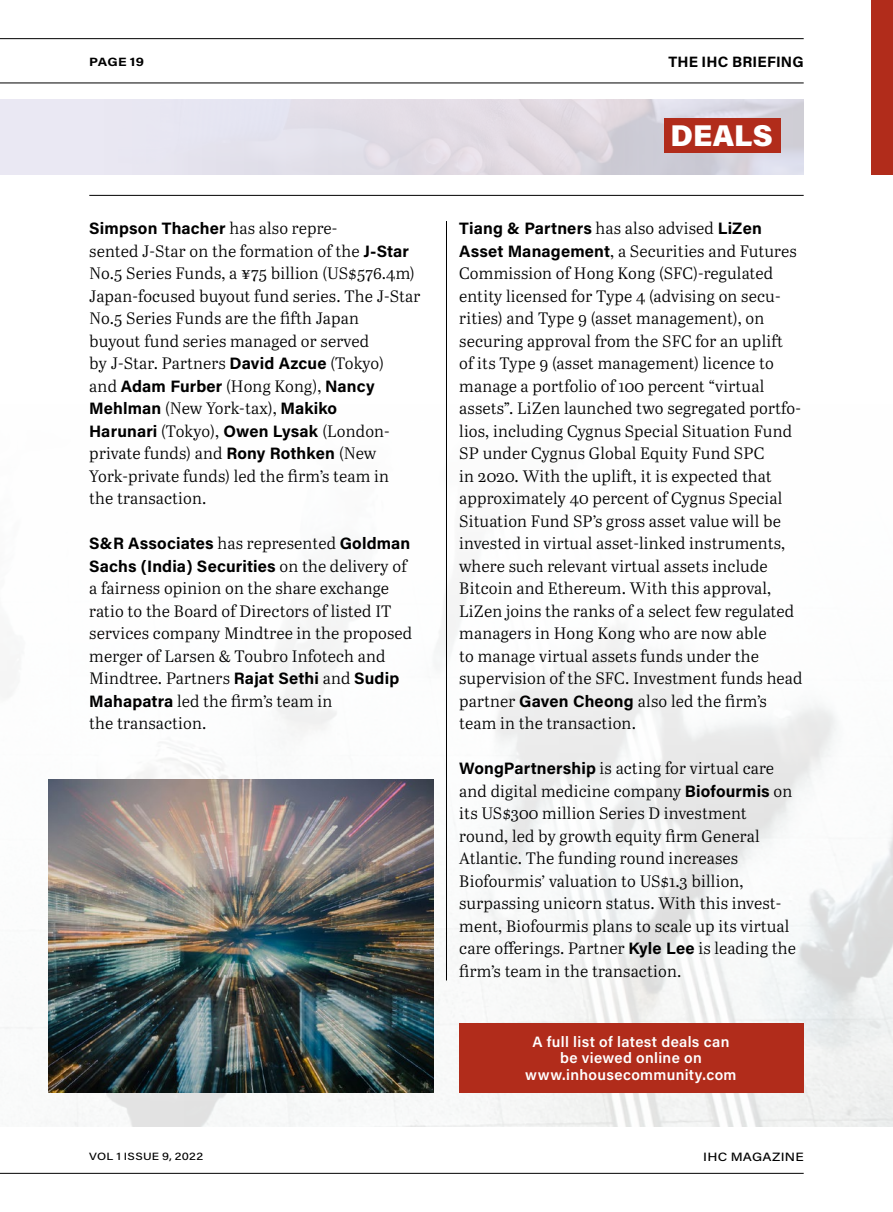
<style>
.page{position:relative;width:893px;height:1212px;background:#fff}
.page>*{position:absolute;margin:0;border:0;box-sizing:border-box;transform-origin:0 0}
.Running_head{font:900 30px "Acumin Pro";letter-spacing:.005em;color:#fff}
.Body_Std{font:16.5px/22.5px "Abril Text Lt";letter-spacing:.01em;color:#000}
.Running_head-2{font:600 15px/16.5px "Acumin Pro";letter-spacing:.025em;color:#fff;text-align:center}
.Running_head-3{font:700 15px "Acumin Pro";letter-spacing:.01em;color:#000}
.t1{font:500 12px "Acumin Pro";letter-spacing:.015em;color:#000;scale:1.15 1}
.t2{font:700 12px "Acumin Pro";letter-spacing:.005em;color:#000;scale:1.15 1}
.t3{font:500 10.5px "Acumin Pro";letter-spacing:.02em;color:#000;scale:1.15 1}
.s1{font-family:"Acumin Pro";font-weight:700}
</style>
<div class="page">
<hr style="left:0;top:1173px;width:804px;height:1px;background:#000">
<img style="left:0;top:592px;width:893px;height:534px">
<hr style="left:446px;top:221px;width:1px;height:759px;background:#000">
<img style="left:48px;top:779px;width:386px;height:314px">
<hr style="left:89px;top:195px;width:715px;height:1px;background:#000">
<div style="left:0;top:99px;width:804px;height:75px;background:#eae8f3"></div>
<img style="left:258px;top:99px;width:546px;height:75px">
<div style="left:664px;top:118px;width:116px;height:35px;background:#b12c1b"></div>
<div style="left:459px;top:1023px;width:345px;height:69px;background:#b12c1b"></div>
<div style="left:872px;top:0;width:21px;height:174px;background:#b12c1b"></div>
<hr style="left:0;top:83px;width:804px;height:1px;background:#000">
<hr style="left:0;top:38px;width:804px;height:1px;background:#000">
<p class="t2" style="left:89px;top:53px;width:49px">PAGE 19</p>
<p class="Body_Std" style="left:89px;top:216px;width:333px"><span class="s1">Simpson Thacher</span> has also repre-<br>sented J-Star on the formation of the <span class="s1">J-Star </span>No.5 Series Funds, a ¥75 billion (US$576.4m)<br>Japan-focused buyout fund series. The J-Star No.5 Series Funds are the fifth Japan<br>buyout fund series managed or served<br>by J-Star. Partners <span class="s1">David Azcue</span> (Tokyo)<br>and <span class="s1">Adam Furber</span> (Hong Kong), <span class="s1">Nancy Mehlman</span> (New York-tax), <span class="s1">Makiko<br>Harunari</span> (Tokyo), <span class="s1">Owen Lysak</span> (London&shy;private funds) and <span class="s1">Rony Rothken</span> (New York-private funds) led the firm’s team in<br>the transaction.</p>
<p class="Body_Std" style="left:89px;top:531px;width:325px"><span class="s1">S&amp;R Associates</span> has represented <span class="s1">Goldman Sachs (India) Securities</span> on the delivery of a fairness opinion on the share exchange ratio to the Board of Directors of listed IT services company Mindtree in the proposed merger of Larsen &amp; Toubro Infotech and Mindtree. Partners <span class="s1">Rajat Sethi</span> and <span class="s1">Sudip Mahapatra</span> led the firm’s team in<br>the transaction.</p>
<p class="Running_head-3" style="left:668px;top:51px;width:137px">THE IHC BRIEFING</p>
<p class="Running_head" style="left:671px;top:114px;width:104px">DEALS</p>
<p class="Body_Std" style="left:459px;top:216px;width:345px"><span class="s1">Tiang &amp; Partners</span> has also advised <span class="s1">LiZen Asset Management</span>, a Securities and Futures Commission of Hong Kong (SFC)-regulated entity licensed for Type 4 (advising on secu&shy;rities) and Type 9 (asset management), on securing approval from the SFC for an uplift<br>of its Type 9 (asset management) licence to manage a portfolio of 100 percent “virtual assets”. LiZen launched two segregated portfo&shy;lios, including Cygnus Special Situation Fund SP under Cygnus Global Equity Fund SPC<br>in 2020. With the uplift, it is expected that approximately 40 percent of Cygnus Special Situation Fund SP’s gross asset value will be invested in virtual asset-linked instruments, where such relevant virtual assets include Bitcoin and Ethereum. With this approval, LiZen joins the ranks of a select few regulated managers in Hong Kong who are now able<br>to manage virtual assets funds under the supervision of the SFC. Investment funds head partner <span class="s1">Gaven Cheong</span> also led the firm’s team in the transaction.</p>
<p class="Body_Std" style="left:459px;top:756px;width:338px"><span class="s1">WongPartnership</span> is acting for virtual care and digital medicine company <span class="s1">Biofourmis</span> on its US$300 million Series D investment round, led by growth equity firm General Atlantic. The funding round increases Biofourmis’ valuation to US$1.3 billion, surpassing unicorn status. With this invest&shy;ment, Biofourmis plans to scale up its virtual care offerings. Partner <span class="s1">Kyle Lee</span> is leading the firm’s team in the transaction.</p>
<p class="Running_head-2" style="left:525px;top:1032px;width:213px">A full list of latest deals can be viewed online on www.inhousecommunity.com</p>
<p class="t3" style="left:89px;top:1149px;width:101px">VOL 1 ISSUE 9, 2022</p>
<p class="t1" style="left:703px;top:1149px;width:89px">IHC MAGAZINE</p>
</div>
